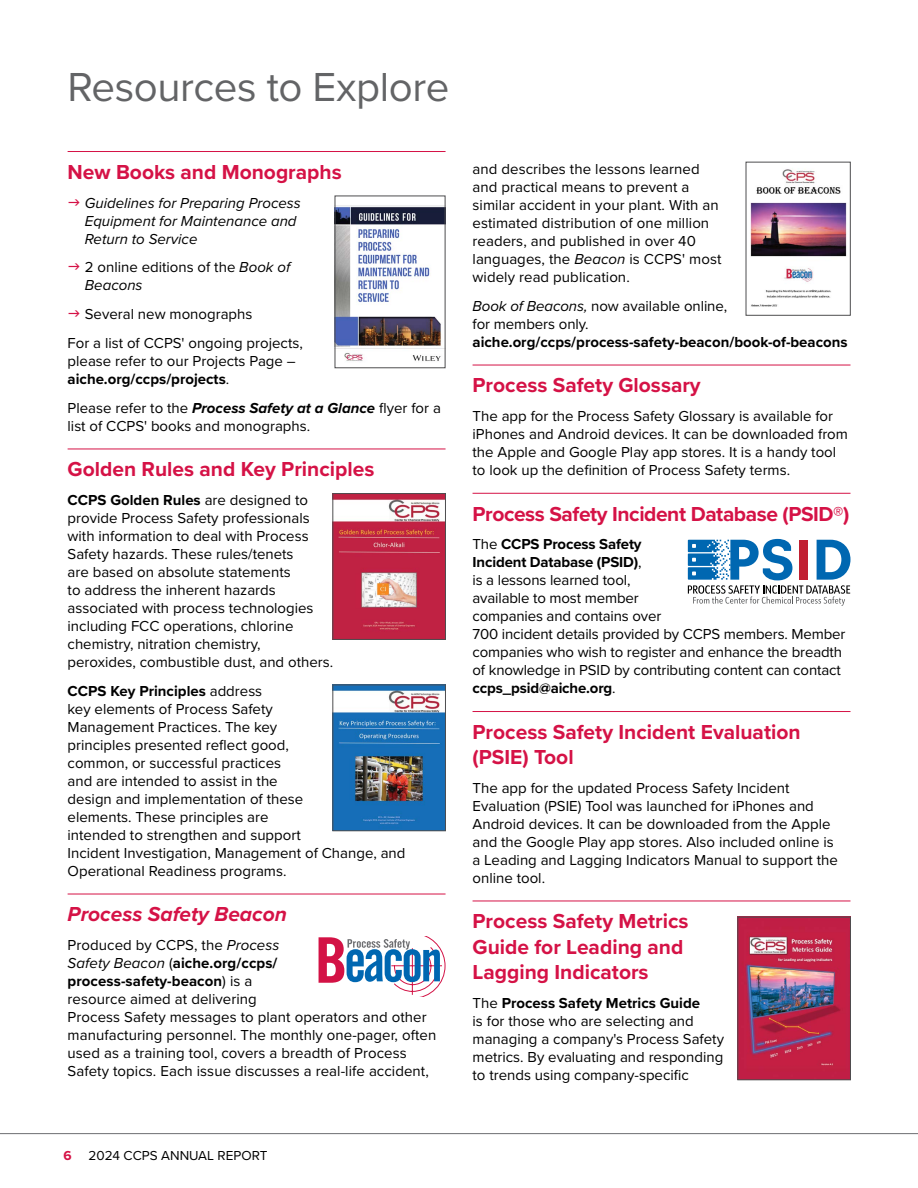
<style>
.page{position:relative;width:918px;height:1188px;background:#fff}
.page>*{position:absolute;margin:0;border:0;box-sizing:border-box;transform-origin:0 0}
.t1{font:42px "Proxima Nova";letter-spacing:-.01em;color:#636466}
.t2{font:700 21px/25.2px "Proxima Nova";color:#d51246}
.t3{font:700 21px "Proxima Nova";letter-spacing:-.02em;color:#d51246}
.t4{font:italic 700 21px "Proxima Nova";color:#d51246}
.t5{font:15px/18px "Proxima Nova";color:#000}
.t6{font:italic 15px/18px "Proxima Nova";color:#000}
.t7{font:700 15px "Proxima Nova";color:#000}
.t8{font:13.5px "Proxima Nova";color:#000}
.t9{font:700 13.5px "Proxima Nova";color:#d51246}
.s1{font-style:italic}
.s2{font-weight:700}
.s3{font-weight:700;font-style:italic}
</style>
<div class="page">
<hr style="left:0;top:1133px;width:918px;height:1px;background:#6d6e71">
<hr style="left:68px;top:151px;width:378px;height:1px;background:#d51246">
<hr style="left:68px;top:449px;width:378px;height:1px;background:#d51246">
<hr style="left:68px;top:894px;width:378px;height:1px;background:#d51246">
<hr style="left:473px;top:365px;width:378px;height:1px;background:#d51246">
<hr style="left:473px;top:493px;width:378px;height:1px;background:#d51246">
<hr style="left:473px;top:711px;width:378px;height:1px;background:#d51246">
<hr style="left:473px;top:901px;width:378px;height:1px;background:#d51246">
<svg style="left:688px;top:539px;width:162px;height:67px"></svg>
<img style="left:750px;top:169px;width:97px;height:138px">
<img style="left:337px;top:205px;width:106px;height:156px">
<div style="left:335px;top:196px;width:110px;height:172px;border:1px solid #4d4d4f"></div>
<img style="left:740px;top:919px;width:109px;height:159px">
<div style="left:738px;top:917px;width:113px;height:163px;border:1px solid #4d4d4f"></div>
<img style="left:335px;top:687px;width:109px;height:142px">
<div style="left:333px;top:685px;width:113px;height:146px;border:1px solid #4d4d4f"></div>
<img style="left:335px;top:495px;width:109px;height:143px">
<div style="left:333px;top:493px;width:113px;height:147px;border:1px solid #4d4d4f"></div>
<svg style="left:319px;top:936px;width:127px;height:61px"></svg>
<h1 class="t1" style="left:68px;top:55px;width:383px">Resources to Explore</h1>
<h2 class="t2" style="left:68px;top:159px;width:276px">New Books and Monographs</h2>
<p class="t6" style="left:85px;top:193px;width:217px">Guidelines for Preparing Process<br>Equipment for Maintenance and<br>Return to Service</p>
<p class="t5" style="left:85px;top:258px;width:207px">2 online editions of the <span class="s1">Book of<br>Beacons</span></p>
<p class="t5" style="left:68px;top:299px;width:237px;line-height:28.8px;text-indent:17px">Several new monographs<br>For a list of CCPS' ongoing projects,</p>
<p class="t5" style="left:68px;top:351px;width:230px">please refer to our Projects Page – <span class="s2">aiche.org/ccps/projects</span>.</p>
<p class="t5" style="left:68px;top:398px;width:375px">Please refer to the <span class="s3">Process Safety at a Glance</span> flyer for a list of CCPS' books and monographs.</p>
<h2 class="t2" style="left:68px;top:456px;width:308px">Golden Rules and Key Principles</h2>
<p class="t5" style="left:68px;top:490px;width:267px"><span class="s2">CCPS Golden Rules</span> are designed to provide Process Safety professionals with information to deal with Process Safety hazards. These rules/tenets<br>are based on absolute statements<br>to address the inherent hazards associated with process technologies including FCC operations, chlorine chemistry, nitration chemistry,<br>peroxides, combustible dust, and others.</p>
<p class="t5" style="left:68px;top:681px;width:339px"><span class="s2">CCPS Key Principles</span> address<br>key elements of Process Safety<br>Management Practices. The key<br>principles presented reflect good,<br>common, or successful practices<br>and are intended to assist in the<br>design and implementation of these<br>elements. These principles are<br>intended to strengthen and support<br>Incident Investigation, Management of Change, and Operational Readiness programs.</p>
<h2 class="t4" style="left:68px;top:899px;width:221px">Process Safety Beacon</h2>
<p class="t5" style="left:68px;top:936px;width:370px">Produced by CCPS, the <span class="s1">Process<br>Safety Beacon</span> (<span class="s2">aiche.org/ccps/ process-safety-beacon</span>) is a<br>resource aimed at delivering<br>Process Safety messages to plant operators and other manufacturing personnel. The monthly one-pager, often used as a training tool, covers a breadth of Process Safety topics. Each issue discusses a real-life accident,</p>
<p class="t5" style="left:473px;top:159px;width:250px">and describes the lessons learned and practical means to prevent a similar accident in your plant. With an estimated distribution of one million readers, and published in over 40 languages, the <span class="s1">Beacon</span> is CCPS' most widely read publication.</p>
<p class="t5" style="left:473px;top:296px;width:256px"><span class="s1">Book of Beacons,</span> now available online, for members only.</p>
<p class="t7" style="left:473px;top:331px;width:377px">aiche.org/ccps/process-safety-beacon/book-of-beacons</p>
<h2 class="t2" style="left:473px;top:372px;width:230px">Process Safety Glossary</h2>
<p class="t5" style="left:473px;top:407px;width:377px">The app for the Process Safety Glossary is available for iPhones and Android devices. It can be downloaded from the Apple and Google Play app stores. It is a handy tool to look up the definition of Process Safety terms.</p>
<h2 class="t3" style="left:473px;top:498px;width:378px">Process Safety Incident Database (PSID®)</h2>
<p class="t5" style="left:473px;top:535px;width:374px">The <span class="s2">CCPS Process Safety<br>Incident Database (PSID)</span>,<br>is a lessons learned tool,<br>available to most member<br>companies and contains over<br>700 incident details provided by CCPS members. Member companies who wish to register and enhance the breadth of knowledge in PSID by contributing content can contact <span class="s2">ccps_psid@aiche.org</span>.</p>
<h2 class="t2" style="left:473px;top:719px;width:330px">Process Safety Incident Evaluation (PSIE) Tool</h2>
<p class="t5" style="left:473px;top:778px;width:367px">The app for the updated Process Safety Incident Evaluation (PSIE) Tool was launched for iPhones and Android devices. It can be downloaded from the Apple and the Google Play app stores. Also included online is a Leading and Lagging Indicators Manual to support the online tool.</p>
<h2 class="t2" style="left:473px;top:908px;width:217px">Process Safety Metrics<br>Guide for Leading and<br>Lagging Indicators</h2>
<p class="t5" style="left:473px;top:993px;width:253px">The <span class="s2">Process Safety Metrics Guide<br></span>is for those who are selecting and managing a company's Process Safety metrics. By evaluating and responding to trends using company-specific</p>
<p class="t9" style="left:63px;top:1146px;width:10px">6</p>
<p class="t8" style="left:89px;top:1146px;width:180px">2024 CCPS ANNUAL REPORT</p>
</div>
